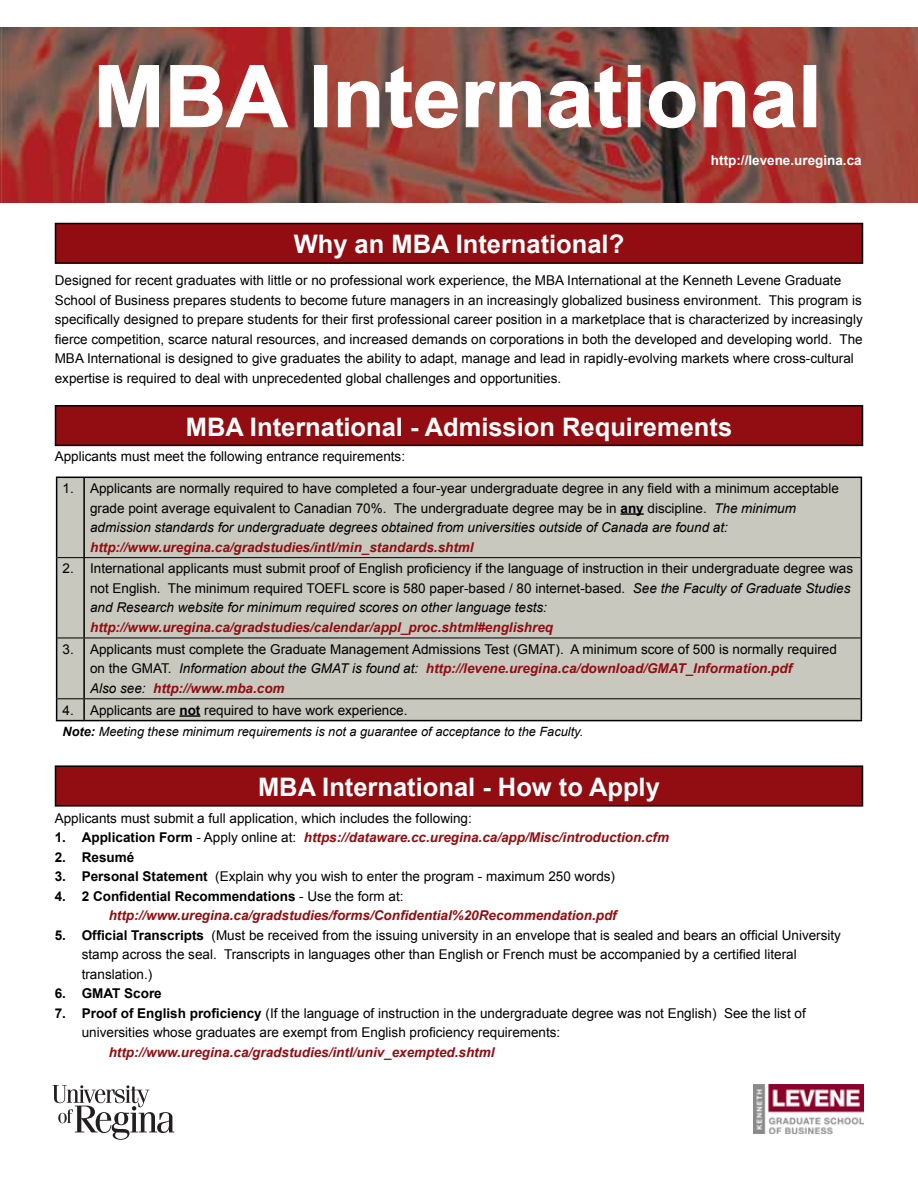
<style>
.page{position:relative;width:918px;height:1188px;background:#fff}
.page>*{position:absolute;margin:0;border:0;box-sizing:border-box;transform-origin:0 0}
.t1{font:700 85.5px "Arial";color:#fff}
.t2{font:700 25.5px "Arial";color:#fff}
.t3{font:13.5px/19.5px "Arial";color:#000}
.t4{font:italic 700 13.5px/19.5px "Arial";color:#910d11}
.t5{font:700 13.5px "Arial";color:#fff}
.t6{font:700 13.5px "Arial";color:#000}
.t7{font:italic 12.75px "Arial";color:#000}
.s1{font-weight:700}
.s2{font-style:italic}
.s3{font-weight:700;font-style:italic;color:#910d11}
.s4{font-style:normal;color:#000}
.s5{font-weight:400;font-style:normal;color:#000}
</style>
<div class="page">
<img style="left:0;top:27px;width:918px;height:175px">
<svg style="left:99px;top:65px;width:60px;height:62px;background:#916860"></svg>
<svg style="left:170px;top:65px;width:118px;height:62px;background:#ad4542"></svg>
<div style="left:314px;top:66px;width:13px;height:61px;border:1px solid #fff"></div>
<svg style="left:338px;top:66px;width:120px;height:62px;background:#a25c50"></svg>
<svg style="left:466px;top:81px;width:75px;height:46px;background:#97675d"></svg>
<img style="left:548px;top:66px;width:74px;height:62px">
<svg style="left:628px;top:65px;width:13px;height:62px"></svg>
<svg style="left:649px;top:81px;width:47px;height:47px;background:#6f4f4b"></svg>
<svg style="left:703px;top:81px;width:42px;height:46px;background:#b34742"></svg>
<svg style="left:753px;top:81px;width:43px;height:47px;background:#b2564f"></svg>
<div style="left:804px;top:66px;width:12px;height:61px;border:1px solid #fff"></div>
<img style="left:754px;top:1085px;width:110px;height:49px">
<div style="left:56px;top:224px;width:806px;height:39px;background:#910d11"></div>
<div style="left:55px;top:223px;width:808px;height:41px;border:2px solid #000"></div>
<div style="left:57px;top:478px;width:804px;height:242px;background:#c8c8be"></div>
<svg style="left:56px;top:477px;width:28px;height:1px"></svg>
<hr style="left:56px;top:478px;width:1px;height:80px;background:#000">
<hr style="left:84px;top:477px;width:778px;height:1px;background:#000">
<hr style="left:83px;top:478px;width:2px;height:79px;background:#000">
<hr style="left:861px;top:478px;width:1px;height:80px;background:#000">
<hr style="left:56px;top:558px;width:1px;height:80px;background:#000">
<hr style="left:83px;top:558px;width:2px;height:80px;background:#000">
<hr style="left:861px;top:558px;width:1px;height:80px;background:#000">
<hr style="left:56px;top:638px;width:1px;height:61px;background:#000">
<hr style="left:83px;top:638px;width:2px;height:60px;background:#000">
<hr style="left:861px;top:638px;width:1px;height:61px;background:#000">
<svg style="left:57px;top:557px;width:27px;height:1px"></svg>
<hr style="left:84px;top:557px;width:777px;height:1px;background:#000">
<svg style="left:57px;top:638px;width:27px;height:1px"></svg>
<hr style="left:84px;top:638px;width:777px;height:1px;background:#000">
<hr style="left:84px;top:698px;width:777px;height:1px;background:#000">
<hr style="left:83px;top:699px;width:2px;height:21px;background:#000">
<svg style="left:861px;top:699px;width:1px;height:21px"></svg>
<svg style="left:56px;top:698px;width:28px;height:23px"></svg>
<hr style="left:84px;top:720px;width:778px;height:1px;background:#000">
<hr style="left:620px;top:513px;width:24px;height:2px;background:#000">
<hr style="left:179px;top:715px;width:21px;height:2px;background:#000">
<div style="left:56px;top:406px;width:806px;height:39px;background:#910d11"></div>
<div style="left:55px;top:405px;width:808px;height:41px;border:2px solid #000"></div>
<div style="left:56px;top:766px;width:806px;height:40px;background:#910d11"></div>
<div style="left:55px;top:765px;width:808px;height:42px;border:2px solid #000"></div>
<svg style="left:53px;top:1085px;width:121px;height:55px"></svg>
<h1 class="t1" style="left:93px;top:40px;width:730px">MBA International</h1>
<h2 class="t2" style="left:294px;top:228px;width:332px">Why an MBA International?</h2>
<p class="t5" style="left:711px;top:151px;width:152px">http://levene.uregina.ca</p>
<p class="t3" style="left:55px;top:271px;width:810px">Designed for recent graduates with little or no professional work experience, the MBA International at the Kenneth Levene Graduate School of Business prepares students to become future managers in an increasingly globalized business environment. This program is specifically designed to prepare students for their first professional career position in a marketplace that is characterized by increasingly fierce competition, scarce natural resources, and increased demands on corporations in both the developed and developing world. The MBA International is designed to give graduates the ability to adapt, manage and lead in rapidly-evolving markets where cross-cultural expertise is required to deal with unprecedented global challenges and opportunities.</p>
<h2 class="t2" style="left:186px;top:410px;width:548px">MBA International - Admission Requirements</h2>
<p class="t3" style="left:55px;top:447px;width:352px">Applicants must meet the following entrance requirements:</p>
<p class="t3" style="left:90px;top:479px;width:750px;text-indent:-27px">1. Applicants are normally required to have completed a four-year undergraduate degree in any field with a minimum acceptable grade point average equivalent to Canadian 70%. The undergraduate degree may be in <span class="s1">any</span> discipline. <span class="s2">The minimum admission standards for undergraduate degrees obtained from universities outside of Canada are found at:</span></p>
<p class="t4" style="left:90px;top:538px;width:385px">http://www.uregina.ca/gradstudies/intl/min_standards.shtml</p>
<p class="t3" style="left:90px;top:559px;width:765px;text-indent:-27px">2. International applicants must submit proof of English proficiency if the language of instruction in their undergraduate degree was not English. The minimum required TOEFL score is 580 paper-based / 80 internet-based. <span class="s2">See the Faculty of Graduate Studies and Research website for minimum required scores on other language tests:</span></p>
<p class="t4" style="left:90px;top:618px;width:465px">http://www.uregina.ca/gradstudies/calendar/appl_proc.shtml#englishreq</p>
<p class="t3" style="left:90px;top:639px;width:748px;text-indent:-27px">3. Applicants must complete the Graduate Management Admissions Test (GMAT). A minimum score of 500 is normally required on the GMAT. <span class="s2">Information about the GMAT is found at:</span> <span class="s3">http://levene.uregina.ca/download/GMAT_Information.pdf<br></span><span class="s2">Also see:</span> <span class="s3">http://www.mba.com</span></p>
<p class="t3" style="left:63px;top:700px;width:346px">4. Applicants are <span class="s1">not</span> required to have work experience.</p>
<p class="t7" style="left:63px;top:723px;width:522px"><span class="s1">Note:</span> Meeting these minimum requirements is not a guarantee of acceptance to the Faculty.</p>
<h2 class="t2" style="left:258px;top:770px;width:403px">MBA International - How to Apply</h2>
<p class="t3" style="left:55px;top:808px;width:419px">Applicants must submit a full application, which includes the following:</p>
<p class="t4" style="left:55px;top:828px;width:616px"><span class="s4">1. Application Form</span> <span class="s5">- Apply online at:</span> https://dataware.cc.uregina.ca/app/Misc/introduction.cfm</p>
<p class="t6" style="left:55px;top:848px;width:81px">2. Resumé</p>
<p class="t3" style="left:55px;top:867px;width:562px"><span class="s1">3. Personal Statement</span> (Explain why you wish to enter the program - maximum 250 words)</p>
<p class="t4" style="left:109px;top:887px;width:510px;text-indent:-54px"><span class="s4">4. 2 Confidential Recommendations</span> <span class="s5">- Use the form at: </span>http://www.uregina.ca/gradstudies/forms/Confidential%20Recommendation.pdf</p>
<p class="t3" style="left:82px;top:925px;width:761px;text-indent:-27px"><span class="s1">5. Official Transcripts</span> (Must be received from the issuing university in an envelope that is sealed and bears an official University stamp across the seal. Transcripts in languages other than English or French must be accompanied by a certified literal translation.)</p>
<p class="t6" style="left:55px;top:985px;width:109px">6. GMAT Score</p>
<p class="t3" style="left:82px;top:1003px;width:726px;text-indent:-27px"><span class="s1">7. Proof of English proficiency</span> (If the language of instruction in the undergraduate degree was not English) See the list of universities whose graduates are exempt from English proficiency requirements:</p>
<p class="t4" style="left:109px;top:1043px;width:387px">http://www.uregina.ca/gradstudies/intl/univ_exempted.shtml</p>
</div>
